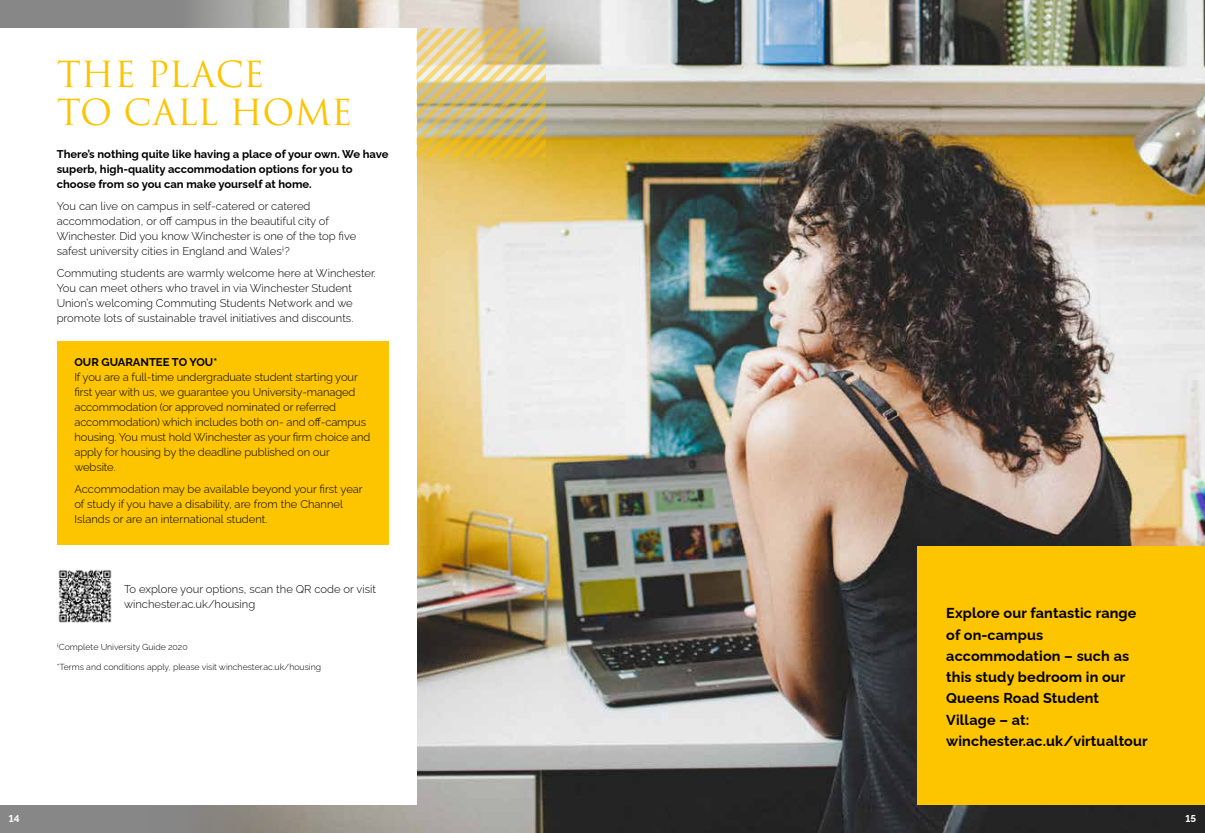
<style>
.page{position:relative;width:1205px;height:833px;background:#fff}
.page>*{position:absolute;margin:0;border:0;box-sizing:border-box;transform-origin:0 0}
.t1{font:35px/38.8px "Trajan Pro 3";color:#fdc400}
.t2{font:700 14.38px/21.2px "Raleway";letter-spacing:.01em;color:#000}
.t3{font:300 11.25px/15px "Raleway";color:#000}
.t4{font:700 11.25px/15px "Raleway";color:#000}
.t5{font:700 10px "Raleway";color:#fff}
.t6{font:300 8.75px "Raleway";color:#000}
</style>
<div class="page">
<img style="left:150px;top:0;width:1055px;height:833px">
<div style="left:0;top:28px;width:417px;height:776px;background:#fff"></div>
<div style="left:57px;top:341px;width:331px;height:203px;background:#fdc400"></div>
<img style="left:58px;top:570px;width:54px;height:53px">
<svg style="left:416px;top:28px;width:130px;height:130px;background:#d9c27c"></svg>
<div style="left:918px;top:546px;width:287px;height:258px;background:#fdc400"></div>
<h1 class="t1" style="left:57px;top:56px;width:297px">THE PLACE<br>TO CALL HOME</h1>
<p class="t4" style="left:57px;top:145px;width:333px">There’s nothing quite like having a place of your own. We have superb, high-quality accommodation options for you to choose from so you can make yourself at home.</p>
<p class="t3" style="left:57px;top:197px;width:301px">You can live on campus in self-catered or catered accommodation, or off campus in the beautiful city of Winchester. Did you know Winchester is one of the top five safest university cities in England and Wales<sup>†</sup>?</p>
<p class="t3" style="left:57px;top:264px;width:321px">Commuting students are warmly welcome here at Winchester.<br>You can meet others who travel in via Winchester Student Union’s welcoming Commuting Students Network and we promote lots of sustainable travel initiatives and discounts.</p>
<p class="t4" style="left:74px;top:353px;width:144px">OUR GUARANTEE TO YOU*</p>
<p class="t3" style="left:74px;top:368px;width:298px">If you are a full-time undergraduate student starting your first year with us, we guarantee you University-managed accommodation (or approved nominated or referred accommodation) which includes both on- and off-campus housing. You must hold Winchester as your firm choice and apply for housing by the deadline published on our website.</p>
<p class="t3" style="left:74px;top:480px;width:290px">Accommodation may be available beyond your first year of study if you have a disability, are from the Channel<br>Islands or are an international student.</p>
<p class="t3" style="left:124px;top:581px;width:253px">To explore your options, scan the QR code or visit winchester.ac.uk/housing</p>
<p class="t6" style="left:57px;top:639px;width:133px"><sup>†</sup>Complete University Guide 2020</p>
<p class="t6" style="left:57px;top:659px;width:266px">*Terms and conditions apply, please visit winchester.ac.uk/housing</p>
<p class="t2" style="left:946px;top:601px;width:203px">Explore our fantastic range of on-campus accommodation – such as this study bedroom in our<br>Queens Road Student<br>Village – at: winchester.ac.uk/virtualtour</p>
<p class="t5" style="left:9px;top:810px;width:12px">14</p>
<p class="t5" style="left:1185px;top:810px;width:12px">15</p>
</div>
